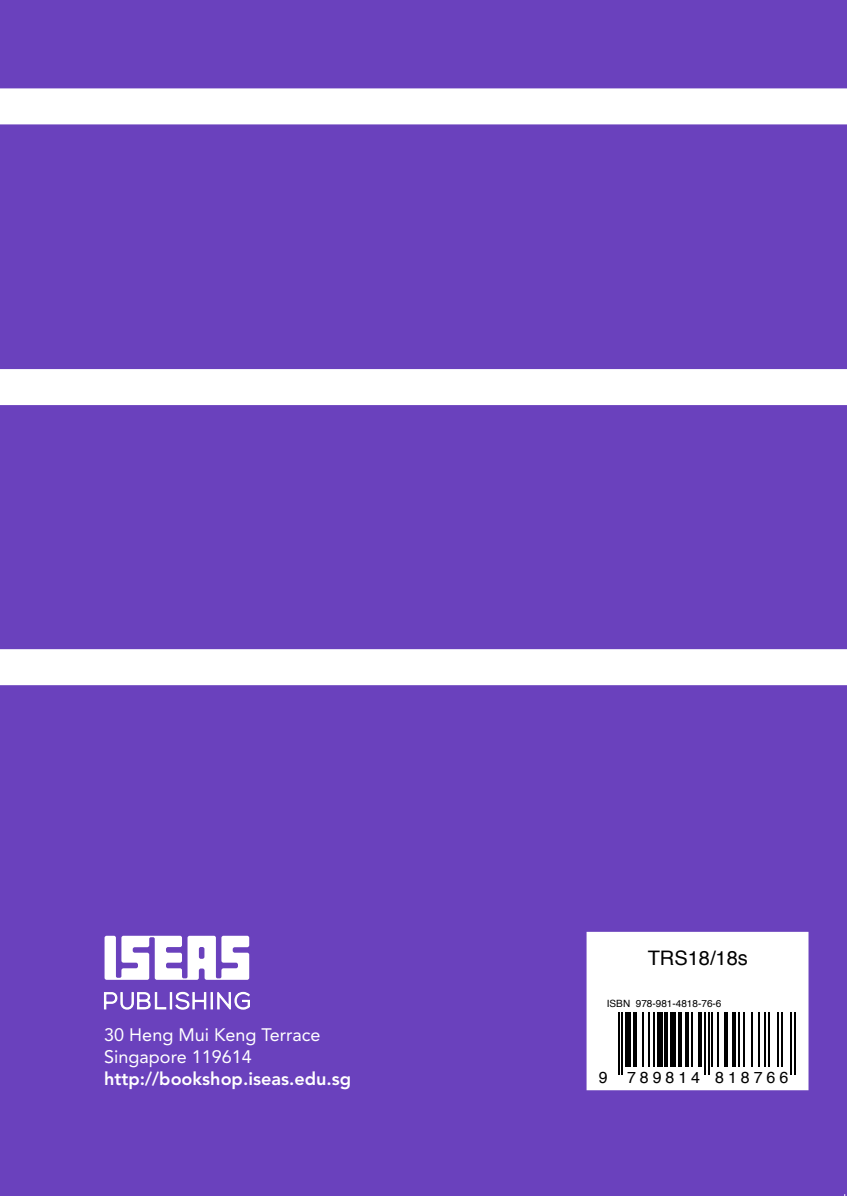
<style>
.page{position:relative;width:847px;height:1196px;background:#fff}
.page>*{position:absolute;margin:0;border:0;box-sizing:border-box;transform-origin:0 0}
.t1{font:20px "Helvetica";color:#000}
.t2{font:18px "Avenir";color:#fff}
.t3{font:800 18px "Avenir";color:#fff}
.t4{font:16px "Helvetica";letter-spacing:.245em;color:#000}
.t5{font:10px "Helvetica";color:#000}
</style>
<div class="page">
<div style="left:0;top:0;width:846px;height:1196px;background:#6a41bd"></div>
<div style="left:0;top:88px;width:846px;height:36px;background:#fff"></div>
<div style="left:0;top:369px;width:846px;height:36px;background:#fff"></div>
<div style="left:0;top:649px;width:846px;height:36px;background:#fff"></div>
<svg style="left:104px;top:991px;width:103px;height:19px"></svg>
<div style="left:210px;top:992px;width:3px;height:17px;background:#fff;border:1px solid #fff"></div>
<svg style="left:217px;top:991px;width:33px;height:19px"></svg>
<svg style="left:104px;top:936px;width:145px;height:44px"></svg>
<div style="left:586px;top:932px;width:222px;height:158px;background:#fff"></div>
<hr style="left:617px;top:1013px;width:2px;height:62px;background:#000">
<hr style="left:621px;top:1013px;width:2px;height:62px;background:#000">
<div style="left:625px;top:1013px;width:5px;height:54px;background:#000"></div>
<svg style="left:633px;top:1013px;width:3px;height:54px"></svg>
<hr style="left:641px;top:1013px;width:2px;height:54px;background:#000">
<hr style="left:647px;top:1013px;width:2px;height:54px;background:#000">
<hr style="left:653px;top:1013px;width:2px;height:54px;background:#000">
<div style="left:656px;top:1013px;width:6px;height:54px;background:#000"></div>
<hr style="left:664px;top:1013px;width:4px;height:54px;background:#000">
<div style="left:670px;top:1013px;width:5px;height:54px;background:#000"></div>
<svg style="left:678px;top:1013px;width:3px;height:54px"></svg>
<hr style="left:685px;top:1013px;width:3px;height:54px;background:#000">
<hr style="left:690px;top:1013px;width:2px;height:54px;background:#000">
<hr style="left:698px;top:1013px;width:3px;height:54px;background:#000">
<hr style="left:703px;top:1013px;width:2px;height:62px;background:#000">
<hr style="left:707px;top:1013px;width:2px;height:62px;background:#000">
<hr style="left:711px;top:1013px;width:2px;height:54px;background:#000">
<hr style="left:716px;top:1013px;width:2px;height:54px;background:#000">
<hr style="left:724px;top:1013px;width:4px;height:54px;background:#000">
<svg style="left:732px;top:1013px;width:3px;height:54px"></svg>
<hr style="left:737px;top:1013px;width:2px;height:54px;background:#000">
<hr style="left:743px;top:1013px;width:2px;height:54px;background:#000">
<hr style="left:750px;top:1013px;width:2px;height:54px;background:#000">
<hr style="left:758px;top:1013px;width:2px;height:54px;background:#000">
<hr style="left:763px;top:1013px;width:2px;height:54px;background:#000">
<hr style="left:767px;top:1013px;width:2px;height:54px;background:#000">
<hr style="left:776px;top:1013px;width:2px;height:54px;background:#000">
<hr style="left:780px;top:1013px;width:2px;height:54px;background:#000">
<hr style="left:790px;top:1013px;width:1px;height:62px;background:#000">
<hr style="left:793px;top:1013px;width:2px;height:62px;background:#000">
<p class="t2" style="left:104px;top:1024px;width:218px">30 Heng Mui Keng Terrace</p>
<p class="t2" style="left:104px;top:1046px;width:149px">Singapore 119614</p>
<p class="t3" style="left:104px;top:1068px;width:248px">http://bookshop.iseas.edu.sg</p>
<p class="t1" style="left:647px;top:943px;width:102px">TRS18/18s</p>
<p class="t5" style="left:606px;top:996px;width:116px">ISBN 978-981-4818-76-6</p>
<p class="t4" style="left:598px;top:1064px;width:191px">9 789814 818766</p>
</div>
